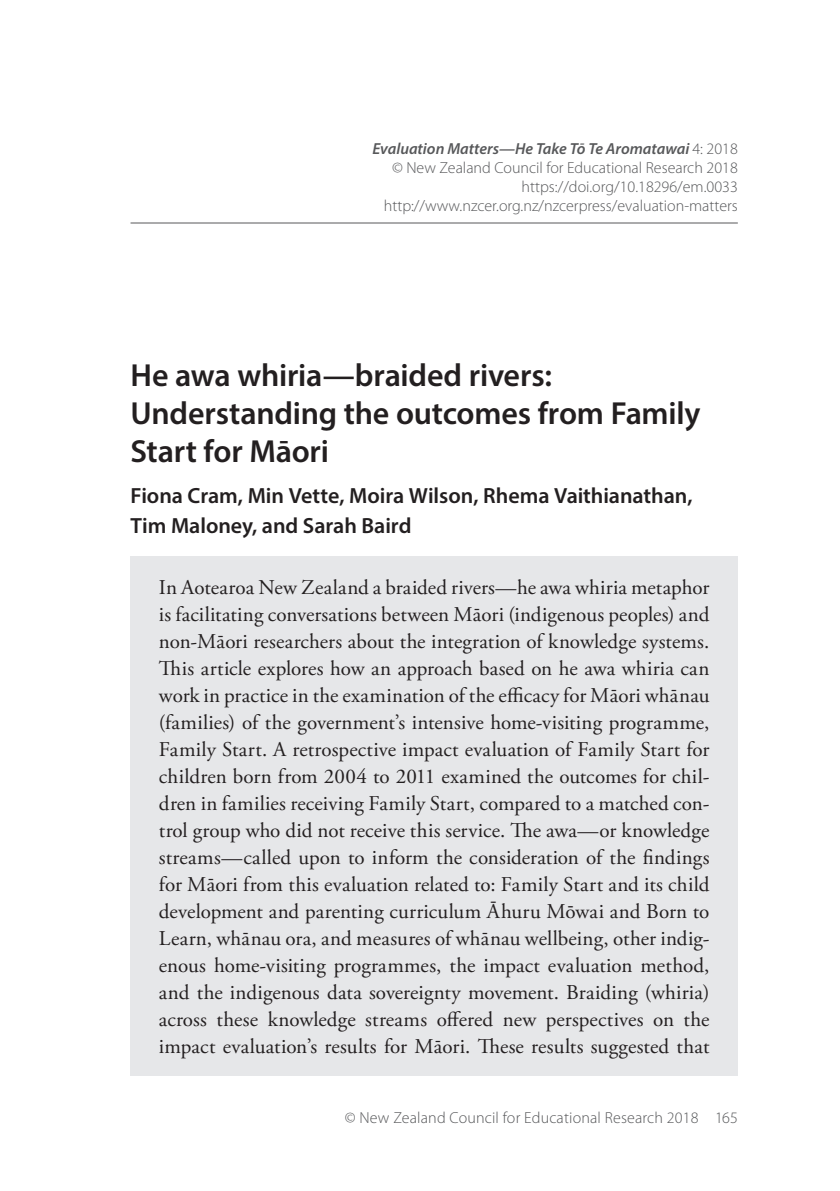
<style>
.page{position:relative;width:840px;height:1191px;background:#fff}
.page>*{position:absolute;margin:0;border:0;box-sizing:border-box;transform-origin:0 0}
.heading_1{font:600 32px/38px "Myriad Pro";letter-spacing:-.005em;color:#231f20}
.Author_names{font:600 22px/30px "Myriad Pro";letter-spacing:-.005em;color:#231f20}
.abstract_text_shadin{font:21px/27px "Adobe Garamond Pro";letter-spacing:.005em;color:#231f20;text-align:justify}
.article_title_PRINT{font:300 16px/19.2px "Myriad Pro";color:#57585a;text-align:right}
.s1{font-weight:600;font-style:italic}
</style>
<div class="page">
<hr style="left:130px;top:223px;width:607px;height:1px;background:#57585a">
<div style="left:130px;top:556px;width:607px;height:520px;background:#e6e7e9"></div>
<p class="article_title_PRINT" style="left:372px;top:139px;width:366px"><span class="s1">Evaluation Matters—He Take Tō Te Aromatawai</span> 4: 2018 © New Zealand Council for Educational Research 2018 https://doi.org/10.18296/em.0033 http://www.nzcer.org.nz/nzcerpress/evaluation-matters</p>
<p class="heading_1" style="left:130px;top:355px;width:571px">He awa whiria—braided rivers:<br>Understanding the outcomes from Family<br>Start for Māori</p>
<p class="Author_names" style="left:130px;top:480px;width:563px">Fiona Cram, Min Vette, Moira Wilson, Rhema Vaithianathan,<br>Tim Maloney, and Sarah Baird</p>
<p class="abstract_text_shadin" style="left:159px;top:574px;width:552px">In Aotearoa New Zealand a braided rivers—he awa whiria metaphor is facilitating conversations between Māori (indigenous peoples) and non-Māori researchers about the integration of knowledge systems.<br>This article explores how an approach based on he awa whiria can work in practice in the examination of the efficacy for Māori whānau (families) of the government’s intensive home-visiting programme, Family Start. A retrospective impact evaluation of Family Start for children born from 2004 to 2011 examined the outcomes for chil&shy;dren in families receiving Family Start, compared to a matched con&shy;trol group who did not receive this service. The awa—or knowledge streams—called upon to inform the consideration of the findings for Māori from this evaluation related to: Family Start and its child development and parenting curriculum Āhuru Mōwai and Born to Learn, whānau ora, and measures of whānau wellbeing, other indig&shy;enous home-visiting programmes, the impact evaluation method, and the indigenous data sovereignty movement. Braiding (whiria) across these knowledge streams offered new perspectives on the impact evaluation’s results for Māori. These results suggested that</p>
<p class="article_title_PRINT" style="left:345px;top:1108px;width:394px">© New Zealand Council for Educational Research 2018 165</p>
</div>
